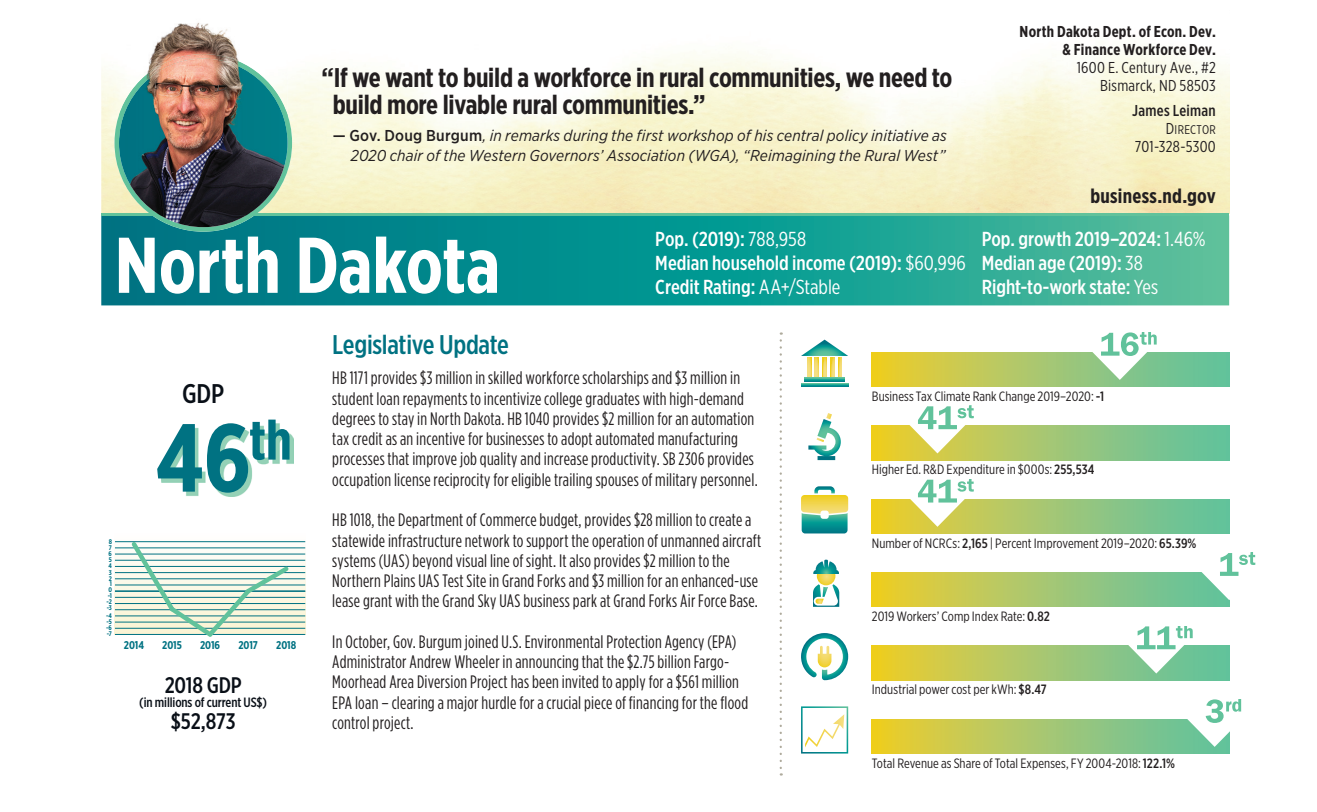
<style>
.page{position:relative;width:1317px;height:812px;background:#fff}
.page>*{position:absolute;margin:0;border:0;box-sizing:border-box;transform-origin:0 0}
.t1{font:700 96.08px "Gotham X Narrow";color:#007282}
.t2{font:700 78.75px "Gotham X Narrow";letter-spacing:-.005em;color:#fff}
.t3{font:700 27px/27px "Gotham X Narrow";letter-spacing:-.01em;color:#231f20}
.t4{font:500 27px "Gotham X Narrow";letter-spacing:-.01em;color:#007282}
.t5{font:500 27px "Gotham X Narrow";color:#090f17}
.t6{font:500 22.5px "Gotham X Narrow";letter-spacing:-.01em;color:#090f17}
.t7{font:500 20.25px/24.1px "Gotham X Narrow";color:#fff}
.t8{font:700 20.25px "Gotham X Narrow";letter-spacing:.01em;color:#231f20}
.t9{font:18px/20.2px "Gotham Condensed";letter-spacing:.015em;color:#231f20}
.t10{font:italic 15.75px/20.2px "Gotham Narrow";letter-spacing:.005em;color:#231f20;text-align:right}
.t11{font:700 15.75px/18px "Gotham X Narrow";letter-spacing:.02em;color:#231f20;text-align:right}
.t12{font:15.75px/18px "Gotham X Narrow";letter-spacing:.015em;color:#231f20;text-align:right}
.t13{font:500 15.75px "Gotham X Narrow";letter-spacing:.02em;color:#231f20}
.t14{font:13.5px "Gotham X Narrow";letter-spacing:.005em;color:#231f20}
.t15{font:500 13.5px "Gotham X Narrow";letter-spacing:-.01em;color:#090f17}
.t16{font:12.6px "Gotham X Narrow Book SC800";letter-spacing:.025em;color:#231f20}
.t17{font:700 11.25px "Gotham X Narrow";color:#007282}
.t18{font:700 6.75px "Gotham X Narrow";color:#007282}
.s1{font-weight:500;font-style:normal}
.s2{font-size:15.75px}
.s3{font-weight:400}
.s4{font-weight:500}
</style>
<div class="page">
<img style="left:101px;top:68px;width:13px;height:145px">
<svg style="left:101px;top:215px;width:1127px;height:90px;background:#169890"></svg>
<hr style="left:101px;top:213px;width:1128px;height:2px;background:#61c29b">
<svg style="left:114px;top:67px;width:178px;height:165px;background:#84c0b0"></svg>
<img style="left:152px;top:23px;width:85px;height:31px">
<img style="left:119px;top:54px;width:168px;height:173px">
<img style="left:161px;top:423px;width:132px;height:74px">
<svg style="left:115px;top:542px;width:190px;height:92px"></svg>
<hr style="left:115px;top:634px;width:190px;height:1px;background:#007282">
<hr style="left:115px;top:628px;width:190px;height:1px;background:#007282">
<hr style="left:115px;top:621px;width:190px;height:1px;background:#007282">
<hr style="left:115px;top:615px;width:190px;height:1px;background:#007282">
<hr style="left:115px;top:609px;width:190px;height:1px;background:#007282">
<hr style="left:115px;top:603px;width:190px;height:1px;background:#007282">
<hr style="left:115px;top:597px;width:190px;height:1px;background:#007282">
<hr style="left:115px;top:590px;width:190px;height:2px;background:#007282">
<hr style="left:115px;top:584px;width:190px;height:1px;background:#007282">
<hr style="left:115px;top:578px;width:190px;height:1px;background:#007282">
<hr style="left:115px;top:572px;width:190px;height:1px;background:#007282">
<hr style="left:115px;top:566px;width:190px;height:1px;background:#007282">
<hr style="left:115px;top:560px;width:190px;height:1px;background:#007282">
<hr style="left:115px;top:553px;width:190px;height:1px;background:#007282">
<hr style="left:115px;top:547px;width:190px;height:1px;background:#007282">
<hr style="left:115px;top:541px;width:190px;height:1px;background:#007282">
<svg style="left:128px;top:541px;width:164px;height:96px"></svg>
<svg style="left:779px;top:332px;width:2px;height:443px"></svg>
<svg style="left:871px;top:719px;width:358px;height:34px;background:#acc767"></svg>
<svg style="left:1184px;top:699px;width:58px;height:48px"></svg>
<svg style="left:801px;top:706px;width:47px;height:47px"></svg>
<svg style="left:871px;top:352px;width:358px;height:34px;background:#aac767"></svg>
<svg style="left:1089px;top:332px;width:67px;height:48px"></svg>
<svg style="left:801px;top:339px;width:47px;height:43px"></svg>
<svg style="left:801px;top:383px;width:47px;height:4px"></svg>
<svg style="left:807px;top:357px;width:4px;height:19px"></svg>
<svg style="left:804px;top:377px;width:40px;height:4px"></svg>
<svg style="left:815px;top:357px;width:3px;height:19px"></svg>
<svg style="left:822px;top:357px;width:4px;height:19px"></svg>
<svg style="left:838px;top:357px;width:4px;height:19px"></svg>
<svg style="left:830px;top:357px;width:4px;height:19px"></svg>
<svg style="left:871px;top:426px;width:358px;height:34px;background:#9dc672"></svg>
<svg style="left:907px;top:406px;width:66px;height:47px"></svg>
<svg style="left:808px;top:413px;width:32px;height:47px"></svg>
<svg style="left:871px;top:499px;width:358px;height:34px;background:#9dc673"></svg>
<svg style="left:907px;top:479px;width:66px;height:48px"></svg>
<svg style="left:801px;top:486px;width:47px;height:47px"></svg>
<svg style="left:871px;top:646px;width:358px;height:34px;background:#adc766"></svg>
<svg style="left:1125px;top:626px;width:67px;height:47px"></svg>
<svg style="left:801px;top:633px;width:47px;height:47px"></svg>
<svg style="left:871px;top:572px;width:358px;height:35px;background:#a9c769"></svg>
<svg style="left:1198px;top:553px;width:58px;height:47px"></svg>
<svg style="left:813px;top:559px;width:26px;height:48px"></svg>
<h3 class="t3" style="left:333px;top:64px;width:621px;text-indent:-11px">“If we want to build a workforce in rural communities, we need to build more livable rural communities.”</h3>
<p class="t10" style="left:333px;top:125px;width:615px"><span class="s1">— Gov. Doug Burgum</span>, in remarks during the first workshop of his central policy initiative as<br>2020 chair of the Western Governors’ Association (WGA), “Reimagining the Rural West”</p>
<p class="t11" style="left:1019px;top:22px;width:198px">North Dakota Dept. of Econ. Dev. &amp; Finance Workforce Dev.</p>
<p class="t12" style="left:1076px;top:58px;width:141px">1600 E. Century Ave., #2<br>Bismarck, ND 58503</p>
<p class="t13" style="left:1132px;top:101px;width:85px">James Leiman</p>
<p class="t16" style="left:1165px;top:122px;width:52px"><span class="s2">D</span>IRECTOR</p>
<p class="t12" style="left:1134px;top:137px;width:82px">701-328-5300</p>
<p class="t8" style="left:1090px;top:183px;width:127px">business.nd.gov</p>
<p class="t7" style="left:655px;top:227px;width:551px;text-indent:326px">Pop. growth 2019–2024: <span class="s3">1.46%<br></span>Median household income (2019): <span class="s3">$60,996</span> Median age (2019): <span class="s3">38<br></span>Credit Rating: <span class="s3">AA+/Stable</span></p>
<h2 class="t2" style="left:115px;top:217px;width:387px">North Dakota</h2>
<p class="t7" style="left:655px;top:227px;width:152px">Pop. (2019): <span class="s3">788,958</span></p>
<p class="t7" style="left:981px;top:275px;width:178px">Right-to-work state: <span class="s3">Yes</span></p>
<h3 class="t5" style="left:182px;top:377px;width:43px">GDP</h3>
<h1 class="t1" style="left:155px;top:399px;width:138px">46<sup>th</sup></h1>
<p class="t18" style="left:109px;top:537px;width:5px">8</p>
<p class="t18" style="left:109px;top:543px;width:5px">7</p>
<p class="t18" style="left:109px;top:549px;width:5px">6</p>
<p class="t18" style="left:109px;top:556px;width:5px">5</p>
<p class="t18" style="left:109px;top:562px;width:5px">4</p>
<p class="t18" style="left:109px;top:568px;width:5px">3</p>
<p class="t18" style="left:109px;top:574px;width:5px">2</p>
<p class="t18" style="left:110px;top:579px;width:4px">1</p>
<p class="t18" style="left:108px;top:585px;width:5px">0</p>
<p class="t18" style="left:108px;top:591px;width:6px">-1</p>
<p class="t18" style="left:106px;top:598px;width:7px">-2</p>
<p class="t18" style="left:107px;top:604px;width:7px">-3</p>
<p class="t18" style="left:106px;top:611px;width:7px">-4</p>
<p class="t18" style="left:106px;top:617px;width:7px">-5</p>
<p class="t18" style="left:106px;top:624px;width:7px">-6</p>
<p class="t18" style="left:107px;top:630px;width:7px">-7</p>
<p class="t17" style="left:124px;top:638px;width:22px">2014</p>
<p class="t17" style="left:162px;top:638px;width:21px">2015</p>
<p class="t17" style="left:200px;top:638px;width:22px">2016</p>
<p class="t17" style="left:238px;top:638px;width:21px">2017</p>
<p class="t17" style="left:276px;top:638px;width:22px">2018</p>
<p class="t6" style="left:165px;top:672px;width:78px">2018 GDP</p>
<p class="t15" style="left:139px;top:694px;width:129px">(in millions of current US$)</p>
<p class="t6" style="left:171px;top:708px;width:67px">$52,873</p>
<h3 class="t4" style="left:332px;top:328px;width:178px">Legislative Update</h3>
<p class="t9" style="left:332px;top:368px;width:427px">HB 1171 provides $3 million in skilled workforce scholarships and $3 million in student loan repayments to incentivize college graduates with high-demand degrees to stay in North Dakota. HB 1040 provides $2 million for an automation tax credit as an incentive for businesses to adopt automated manufacturing processes that improve job quality and increase productivity. SB 2306 provides occupation license reciprocity for eligible trailing spouses of military personnel.</p>
<p class="t9" style="left:332px;top:509px;width:430px">HB 1018, the Department of Commerce budget, provides $28 million to create a statewide infrastructure network to support the operation of unmanned aircraft systems (UAS) beyond visual line of sight. It also provides $2 million to the Northern Plains UAS Test Site in Grand Forks and $3 million for an enhanced-use lease grant with the Grand Sky UAS business park at Grand Forks Air Force Base.</p>
<p class="t9" style="left:332px;top:631px;width:417px">In October, Gov. Burgum joined U.S. Environmental Protection Agency (EPA)<br>Administrator Andrew Wheeler in announcing that the $2.75 billion Fargo-Moorhead Area Diversion Project has been invited to apply for a $561 million EPA loan – clearing a major hurdle for a crucial piece of financing for the flood control project.</p>
<p class="t14" style="left:871px;top:388px;width:234px">Business Tax Climate Rank Change 2019–2020: <span class="s4">-1</span></p>
<p class="t14" style="left:871px;top:461px;width:224px">Higher Ed. R&amp;D Expenditure in $000s: <span class="s4">255,534</span></p>
<p class="t14" style="left:871px;top:535px;width:326px">Number of NCRCs: <span class="s4">2,165</span> | Percent Improvement 2019–2020: <span class="s4">65.39%</span></p>
<p class="t14" style="left:871px;top:608px;width:180px">2019 Workers’ Comp Index Rate: <span class="s4">0.82</span></p>
<p class="t14" style="left:871px;top:681px;width:176px">Industrial power cost per kWh: <span class="s4">$8.47</span></p>
<p class="t14" style="left:871px;top:755px;width:305px">Total Revenue as Share of Total Expenses, FY 2004-2018: <span class="s4">122.1%</span></p>
</div>
